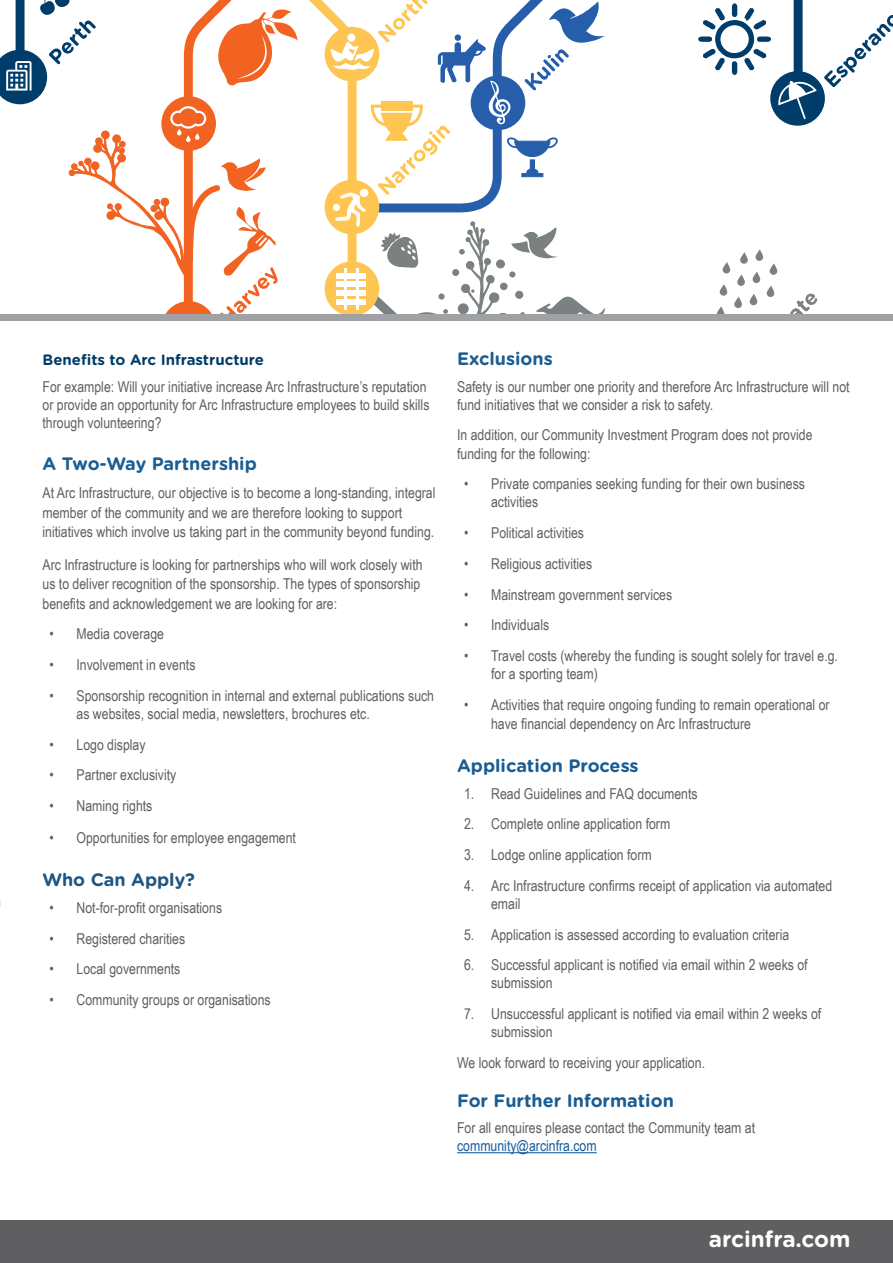
<style>
.page{position:relative;width:893px;height:1263px;background:#fff}
.page>*{position:absolute;margin:0;border:0;box-sizing:border-box;transform-origin:0 0}
.t1{font:700 22.5px "Gotham Rounded";color:#fff}
.t2{font:700 18px "Gotham Rounded";color:#1a5d93}
.t3{font:700 18px "Gotham Rounded";color:#1f5581}
.t4{font:15px/18px "Arial Narrow";color:#5f5f62}
.t5{font:700 15px "Gotham Rounded";color:#003d6a}
.t6{font:15px "Arial Narrow";color:#175d9e}
</style>
<div class="page">
<svg style="left:309px;top:0;width:498px;height:108px"></svg>
<div style="left:770px;top:71px;width:55px;height:55px;background:#003d6a;border-radius:50%"></div>
<svg style="left:778px;top:81px;width:39px;height:38px"></svg>
<svg style="left:769px;top:263px;width:8px;height:12px"></svg>
<div style="left:767px;top:286px;width:7px;height:11px;background:#7b8080;border-radius:4px"></div>
<svg style="left:824px;top:15px;width:69px;height:72px"></svg>
<svg style="left:325px;top:0;width:446px;height:315px"></svg>
<svg style="left:790px;top:293px;width:27px;height:22px"></svg>
<svg style="left:0;top:0;width:298px;height:315px"></svg>
<div style="left:0;top:1220px;width:893px;height:43px;background:#5f5f62"></div>
<hr style="left:457px;top:1152px;width:140px;height:1px;background:#175d9e">
<div style="left:0;top:315px;width:893px;height:6px;background:#a0a1a5"></div>
<p class="t5" style="left:43px;top:349px;width:223px">Benefits to Arc Infrastructure</p>
<p class="t4" style="left:43px;top:377px;width:388px">For example: Will your initiative increase Arc Infrastructure’s reputation or provide an opportunity for Arc Infrastructure employees to build skills through volunteering?</p>
<p class="t2" style="left:43px;top:451px;width:216px">A Two-Way Partnership</p>
<p class="t4" style="left:43px;top:483px;width:394px;line-height:19.5px">At Arc Infrastructure, our objective is to become a long-standing, integral member of the community and we are therefore looking to support initiatives which involve us taking part in the community beyond funding.</p>
<p class="t4" style="left:43px;top:554px;width:382px;line-height:19.5px">Arc Infrastructure is looking for partnerships who will work closely with us to deliver recognition of the sponsorship. The types of sponsorship benefits and acknowledgement we are looking for are:</p>
<p class="t4" style="left:50px;top:625px;width:116px">• Media coverage</p>
<p class="t4" style="left:50px;top:655px;width:147px">• Involvement in events</p>
<p class="t4" style="left:77px;top:686px;width:359px;text-indent:-27px">• Sponsorship recognition in internal and external publications such as websites, social media, newsletters, brochures etc.</p>
<p class="t4" style="left:50px;top:735px;width:98px">• Logo display</p>
<p class="t4" style="left:50px;top:766px;width:128px">• Partner exclusivity</p>
<p class="t4" style="left:50px;top:796px;width:104px">• Naming rights</p>
<p class="t4" style="left:50px;top:829px;width:248px">• Opportunities for employee engagement</p>
<p class="t3" style="left:43px;top:867px;width:154px">Who Can Apply?</p>
<p class="t4" style="left:50px;top:898px;width:174px">• Not-for-profit organisations</p>
<p class="t4" style="left:50px;top:929px;width:137px">• Registered charities</p>
<p class="t4" style="left:50px;top:959px;width:132px">• Local governments</p>
<p class="t4" style="left:50px;top:990px;width:223px">• Community groups or organisations</p>
<p class="t2" style="left:457px;top:346px;width:97px">Exclusions</p>
<p class="t4" style="left:457px;top:377px;width:394px">Safety is our number one priority and therefore Arc Infrastructure will not fund initiatives that we consider a risk to safety.</p>
<p class="t4" style="left:457px;top:426px;width:357px">In addition, our Community Investment Program does not provide funding for the following:</p>
<p class="t4" style="left:491px;top:474px;width:315px;text-indent:-27px">• Private companies seeking funding for their own business activities</p>
<p class="t4" style="left:464px;top:523px;width:121px">• Political activities</p>
<p class="t4" style="left:464px;top:554px;width:130px">• Religious activities</p>
<p class="t4" style="left:464px;top:585px;width:210px">• Mainstream government services</p>
<p class="t4" style="left:464px;top:615px;width:87px">• Individuals</p>
<p class="t4" style="left:491px;top:646px;width:348px;text-indent:-27px">• Travel costs (whereby the funding is sought solely for travel e.g. for a sporting team)</p>
<p class="t4" style="left:491px;top:694px;width:340px;line-height:19.5px;text-indent:-27px">• Activities that require ongoing funding to remain operational or have financial dependency on Arc Infrastructure</p>
<p class="t2" style="left:457px;top:753px;width:183px">Application Process</p>
<p class="t4" style="left:464px;top:784px;width:235px">1. Read Guidelines and FAQ documents</p>
<p class="t4" style="left:464px;top:815px;width:208px">2. Complete online application form</p>
<p class="t4" style="left:464px;top:845px;width:189px">3. Lodge online application form</p>
<p class="t4" style="left:491px;top:876px;width:343px;text-indent:-27px">4. Arc Infrastructure confirms receipt of application via automated email</p>
<p class="t4" style="left:464px;top:925px;width:327px">5. Application is assessed according to evaluation criteria</p>
<p class="t4" style="left:491px;top:956px;width:318px;text-indent:-27px">6. Successful applicant is notified via email within 2 weeks of submission</p>
<p class="t4" style="left:491px;top:1004px;width:332px;text-indent:-27px">7. Unsuccessful applicant is notified via email within 2 weeks of submission</p>
<p class="t4" style="left:457px;top:1053px;width:249px">We look forward to receiving your application.</p>
<p class="t2" style="left:457px;top:1087px;width:218px">For Further Information</p>
<p class="t4" style="left:457px;top:1118px;width:300px">For all enquires please contact the Community team at</p>
<p class="t6" style="left:457px;top:1135px;width:141px">community@arcinfra.com</p>
<h1 class="t1" style="left:709px;top:1223px;width:143px">arcinfra.com</h1>
</div>
